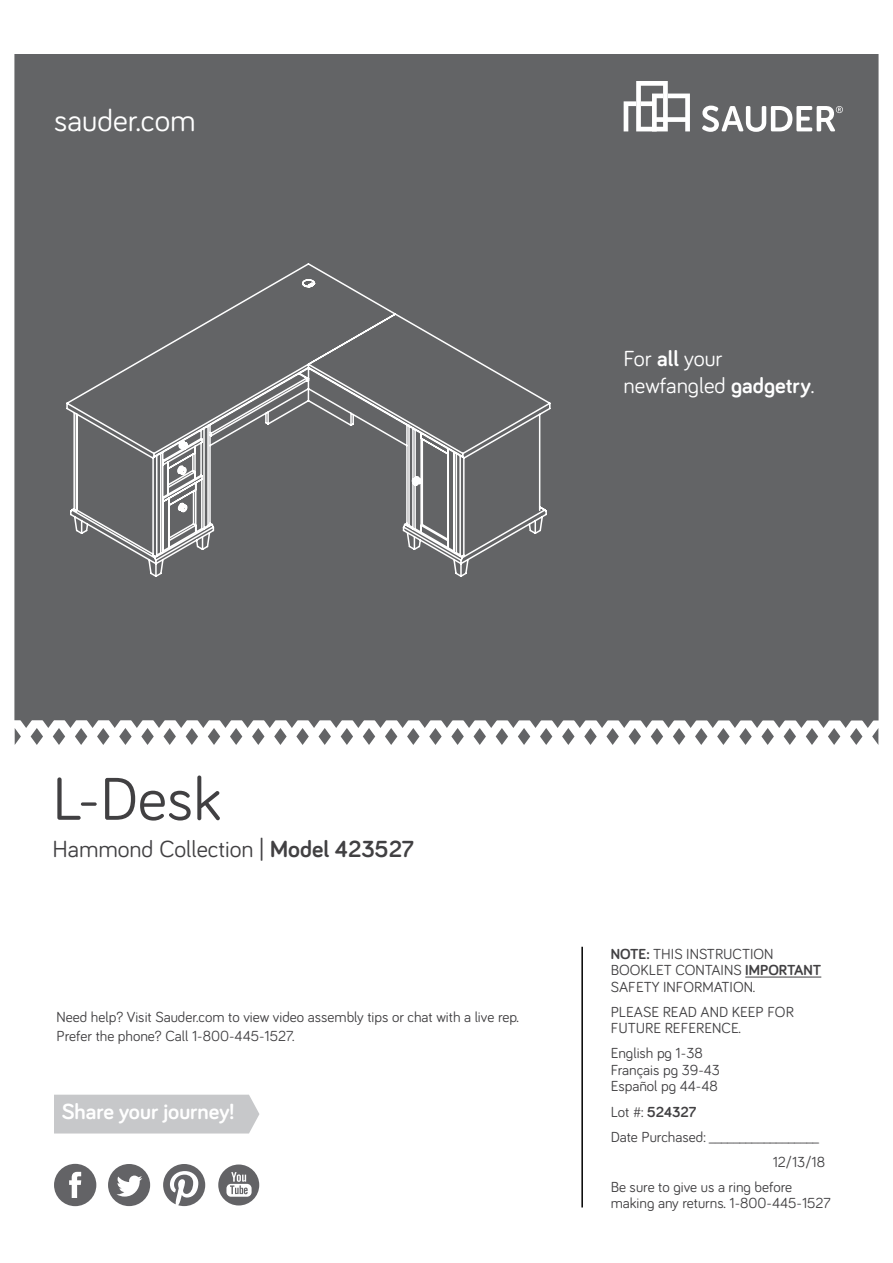
<style>
.page{position:relative;width:893px;height:1263px;background:#fff}
.page>*{position:absolute;margin:0;border:0;box-sizing:border-box;transform-origin:0 0}
.t1{font:62.25px "Bariol";color:#414042}
.t2{font:31.5px "Bariol";color:#fff}
.t3{font:24px "Bariol";color:#414042}
.t4{font:22.5px/27px "Bariol";color:#fff}
.t5{font:700 22.5px "Bariol";color:#fff}
.t6{font:15px/16.5px "Bariol";color:#414042}
.t7{font:700 15px "Bariol";color:#414042}
.s1{font-weight:700}
.s2{font-weight:400}
</style>
<div class="page">
<div style="left:14px;top:54px;width:864px;height:666px;background:#636466"></div>
<svg style="left:15px;top:720px;width:863px;height:25px"></svg>
<div style="left:54px;top:1095px;width:205px;height:38px;background:#c7c8ca"></div>
<hr style="left:581px;top:947px;width:2px;height:260px;background:#000">
<svg style="left:624px;top:81px;width:66px;height:50px"></svg>
<svg style="left:702px;top:106px;width:141px;height:26px"></svg>
<svg style="left:218px;top:1164px;width:41px;height:41px"></svg>
<svg style="left:108px;top:1164px;width:42px;height:42px"></svg>
<svg style="left:163px;top:1164px;width:42px;height:42px"></svg>
<svg style="left:54px;top:1164px;width:42px;height:42px"></svg>
<hr style="left:745px;top:977px;width:76px;height:1px;background:#414042">
<svg style="left:66px;top:263px;width:485px;height:314px"></svg>
<h2 class="t2" style="left:54px;top:99px;width:143px">sauder.com</h2>
<h3 class="t4" style="left:624px;top:344px;width:192px">For <span class="s1">all</span> your newfangled <span class="s1">gadgetry</span>.</h3>
<h1 class="t1" style="left:52px;top:756px;width:171px">L-Desk</h1>
<h3 class="t3" style="left:52px;top:833px;width:363px">Hammond Collection | <span class="s1">Model 423527</span></h3>
<p class="t6" style="left:57px;top:1006px;width:464px;line-height:19.5px">Need help? Visit Sauder.com to view video assembly tips or chat with a live rep.<br>Prefer the phone? Call 1-800-445-1527.</p>
<h3 class="t5" style="left:62px;top:1096px;width:174px">Share your journey!</h3>
<p class="t6" style="left:611px;top:944px;width:212px"><span class="s1">NOTE:</span> THIS INSTRUCTION<br>BOOKLET CONTAINS <span class="s1">IMPORTANT<br></span>SAFETY INFORMATION.</p>
<p class="t6" style="left:611px;top:1003px;width:185px">PLEASE READ AND KEEP FOR<br>FUTURE REFERENCE.</p>
<p class="t6" style="left:611px;top:1044px;width:111px">English pg 1-38<br>Français pg 39-43<br>Español pg 44-48</p>
<p class="t7" style="left:611px;top:1101px;width:87px"><span class="s2">Lot #:</span> 524327</p>
<p class="t6" style="left:611px;top:1128px;width:210px">Date Purchased: __________________</p>
<p class="t6" style="left:773px;top:1153px;width:54px">12/13/18</p>
<p class="t6" style="left:611px;top:1178px;width:183px">Be sure to give us a ring before</p>
<p class="t6" style="left:611px;top:1194px;width:222px">making any returns. 1-800-445-1527</p>
</div>
